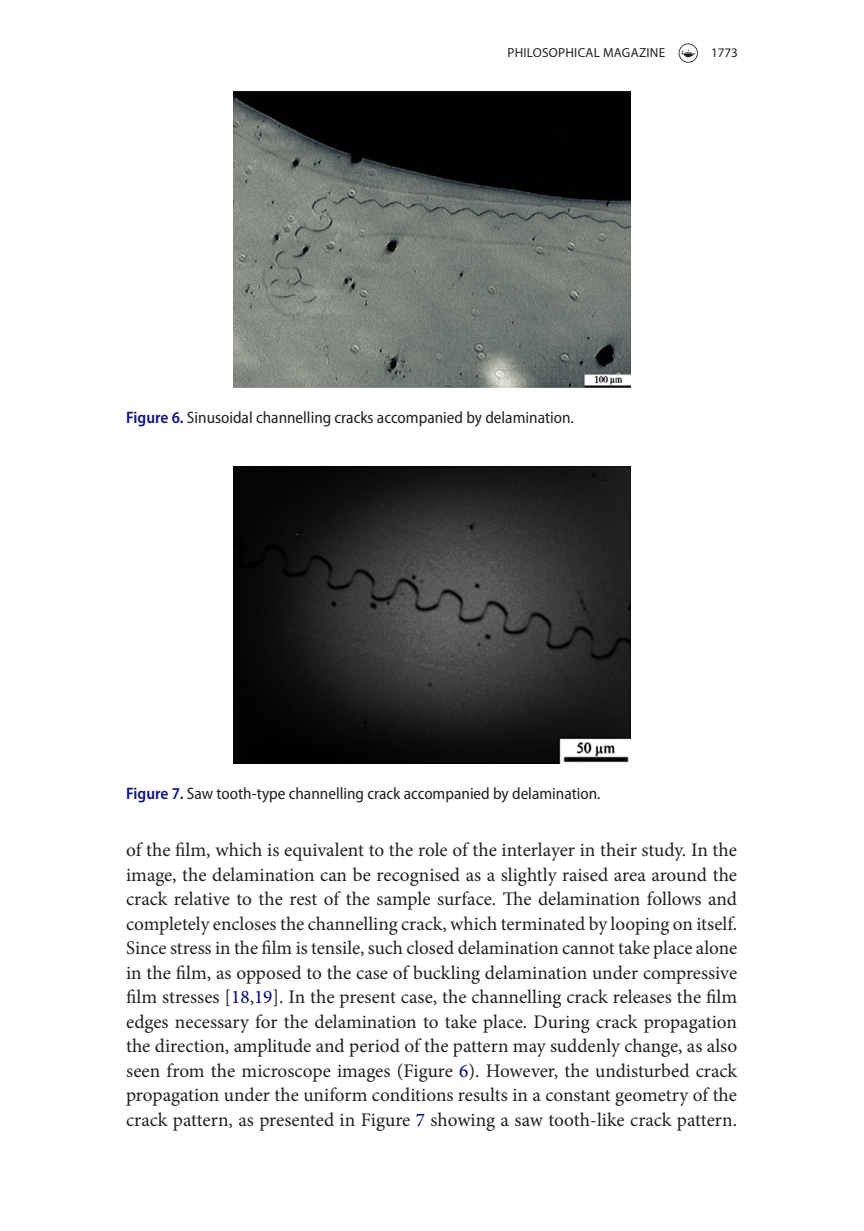
<style>
.page{position:relative;width:864px;height:1231px;background:#fff}
.page>*{position:absolute;margin:0;border:0;box-sizing:border-box;transform-origin:0 0}
.t1{font:19.25px/24.5px "Minion Pro";color:#231f20;text-align:justify}
.t2{font:semi-condensed 16.62px "Myriad Pro";color:#231f20}
.t3{font:13.12px "Myriad Pro";letter-spacing:.02em;color:#231f20}
.s1{font-weight:600;color:#10147e}
.s2{color:#000080}
</style>
<div class="page">
<img style="left:233px;top:91px;width:397px;height:296px">
<img style="left:233px;top:466px;width:397px;height:297px">
<svg style="left:678px;top:43px;width:19px;height:20px"></svg>
<p class="t3" style="left:507px;top:45px;width:159px">PHILOSOPHICAL MAGAZINE</p>
<p class="t3" style="left:710px;top:45px;width:28px">1773</p>
<p class="t2" style="left:126px;top:408px;width:449px"><span class="s1">Figure 6.</span> Sinusoidal channelling cracks accompanied by delamination.</p>
<p class="t2" style="left:126px;top:784px;width:476px"><span class="s1">Figure 7.</span> Saw tooth-type channelling crack accompanied by delamination.</p>
<p class="t1" style="left:126px;top:837px;width:612px">of the film, which is equivalent to the role of the interlayer in their study. In the image, the delamination can be recognised as a slightly raised area around the crack relative to the rest of the sample surface. The delamination follows and completely encloses the channelling crack, which terminated by looping on itself.<br>Since stress in the film is tensile, such closed delamination cannot take place alone in the film, as opposed to the case of buckling delamination under compressive film stresses [<span class="s2">18</span>,<span class="s2">19</span>]. In the present case, the channelling crack releases the film edges necessary for the delamination to take place. During crack propagation the direction, amplitude and period of the pattern may suddenly change, as also seen from the microscope images (Figure <span class="s2">6</span>). However, the undisturbed crack propagation under the uniform conditions results in a constant geometry of the crack pattern, as presented in Figure <span class="s2">7</span> showing a saw tooth-like crack pattern.</p>
</div>
